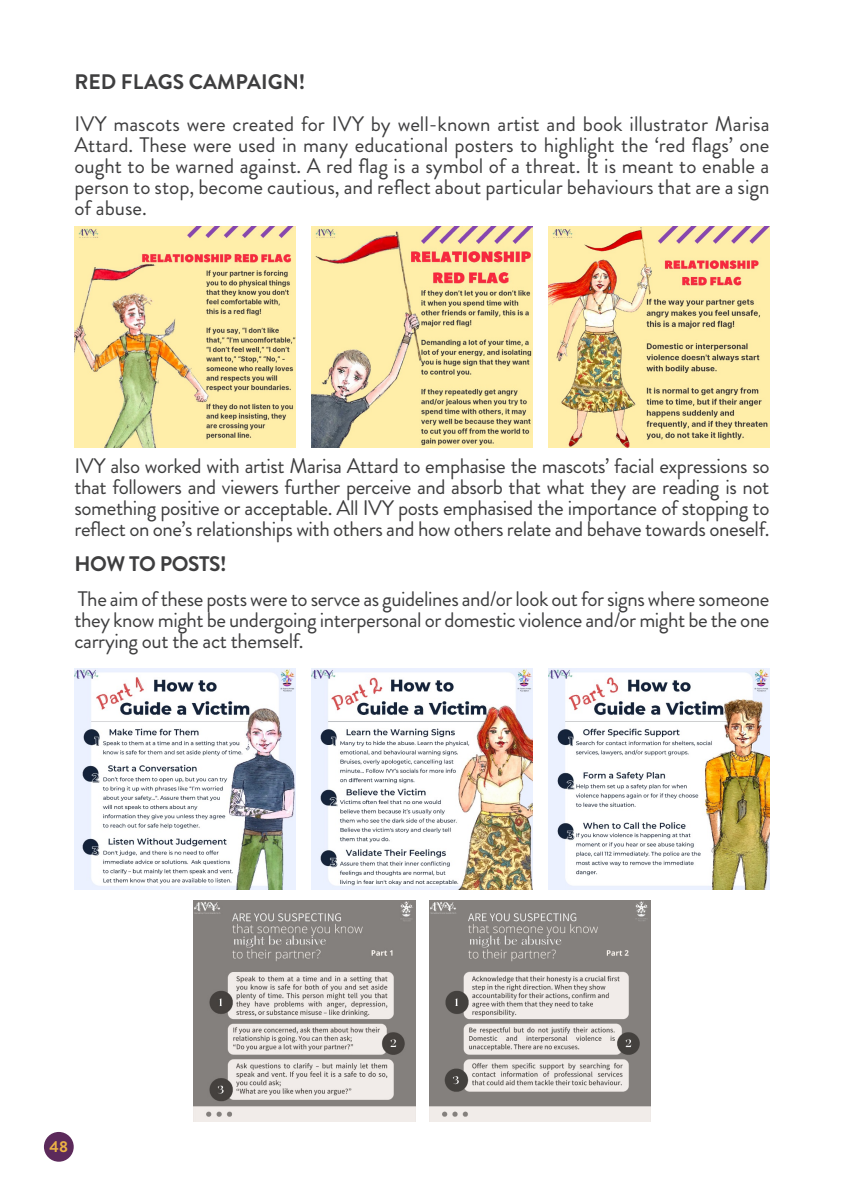
<style>
.page{position:relative;width:844px;height:1191px;background:#fff}
.page>*{position:absolute;margin:0;border:0;box-sizing:border-box;transform-origin:0 0}
.t1{font:21px/21px "Brandon Grotesque";letter-spacing:-.02em;color:#3e3e3f;text-align:justify}
.t2{font:700 21px "Brandon Grotesque";color:#3e3e3f}
.t3{font:700 21px "Brandon Grotesque";letter-spacing:-.02em;color:#3e3e3f}
.t4{font:700 15.75px "Brandon Grotesque";color:#ecb345}
</style>
<div class="page">
<div style="left:44px;top:1132px;width:30px;height:29px;background:#5c2a5b;border-radius:50%"></div>
<img style="left:74px;top:227px;width:221px;height:220px">
<img style="left:311px;top:227px;width:221px;height:220px">
<img style="left:548px;top:227px;width:221px;height:220px">
<img style="left:74px;top:668px;width:221px;height:221px">
<img style="left:311px;top:668px;width:221px;height:221px">
<img style="left:548px;top:668px;width:221px;height:221px">
<img style="left:194px;top:900px;width:221px;height:221px">
<img style="left:429px;top:900px;width:221px;height:221px">
<p class="t2" style="left:74px;top:67px;width:232px">RED FLAGS CAMPAIGN!</p>
<p class="t1" style="left:74px;top:114px;width:696px">IVY mascots were created for IVY by well-known artist and book illustrator Marisa Attard. These were used in many educational posters to highlight the ‘red flags’ one ought to be warned against. A red flag is a symbol of a threat. It is meant to enable a person to stop, become cautious, and reflect about particular behaviours that are a sign of abuse.</p>
<p class="t1" style="left:74px;top:456px;width:696px">IVY also worked with artist Marisa Attard to emphasise the mascots’ facial expressions so that followers and viewers further perceive and absorb that what they are reading is not something positive or acceptable. All IVY posts emphasised the importance of stopping to reflect on one’s relationships with others and how others relate and behave towards oneself.</p>
<p class="t3" style="left:74px;top:549px;width:154px">HOW TO POSTS!</p>
<p class="t1" style="left:74px;top:589px;width:696px">The aim of these posts were to servce as guidelines and/or look out for signs where someone they know might be undergoing interpersonal or domestic violence and/or might be the one carrying out the act themself.</p>
<p class="t4" style="left:50px;top:1135px;width:20px">48</p>
</div>
